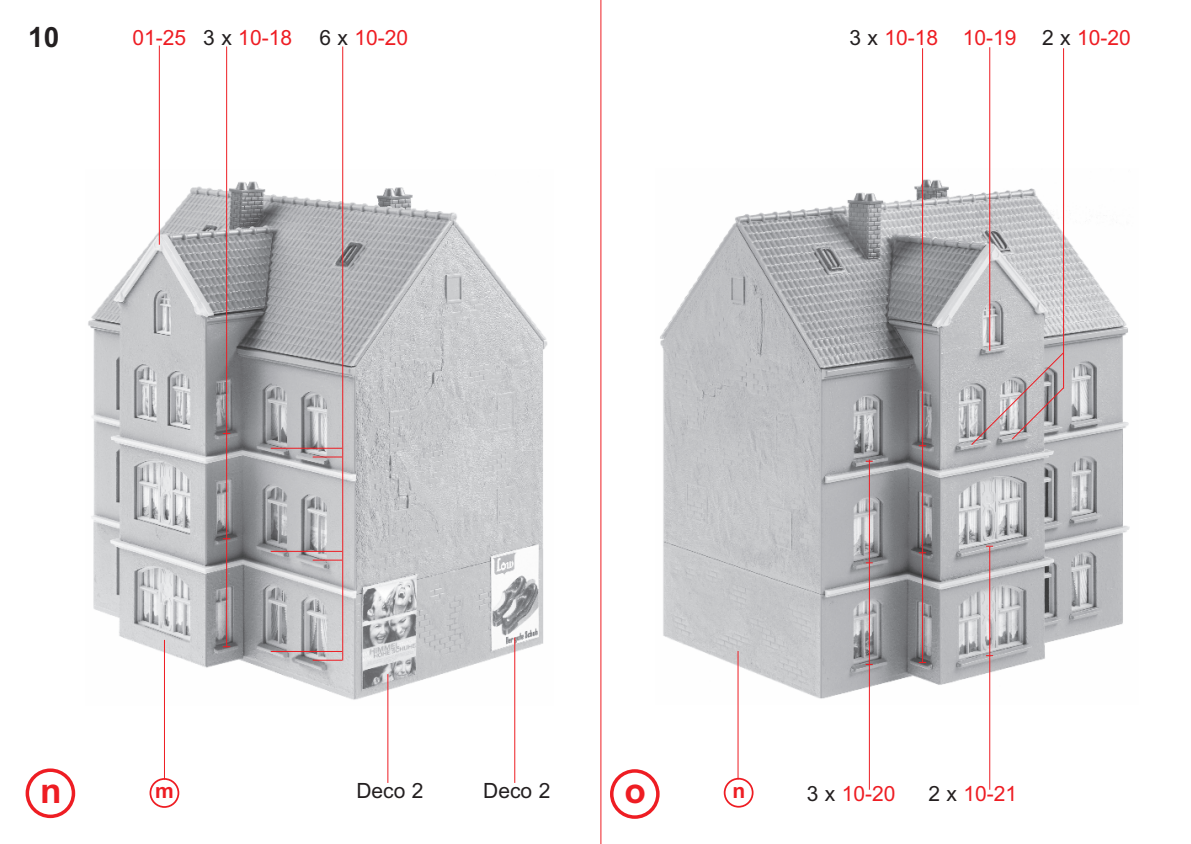
<style>
.page{position:relative;width:1191px;height:844px;background:#fff}
.page>*{position:absolute;margin:0;border:0;box-sizing:border-box;transform-origin:0 0}
.t1{font:700 35px "Arial";color:#ee1d23}
.t2{font:700 28px "Arial";color:#231f20}
.t3{font:21px "Arial";color:#ee1d23}
.t4{font:21px "Arial";color:#231f20}
.t5{font:700 21px "Arial";color:#ee1d23}
.s1{color:#231f20}
</style>
<div class="page">
<img style="left:88px;top:169px;width:460px;height:536px">
<img style="left:660px;top:168px;width:470px;height:536px">
<hr style="left:600px;top:0;width:1px;height:843px;background:#ee1d23">
<hr style="left:159px;top:46px;width:1px;height:198px;background:#ee1d23">
<hr style="left:989px;top:47px;width:1px;height:303px;background:#ee1d23">
<hr style="left:922px;top:48px;width:1px;height:614px;background:#ee1d23">
<hr style="left:1063px;top:48px;width:1px;height:340px;background:#ee1d23">
<svg style="left:970px;top:351px;width:94px;height:95px;background:#b7b3b6"></svg>
<hr style="left:271px;top:447px;width:71px;height:1px;background:#ee1d23">
<svg style="left:313px;top:456px;width:29px;height:1px"></svg>
<hr style="left:271px;top:550px;width:71px;height:1px;background:#ee1d23">
<svg style="left:313px;top:559px;width:29px;height:1px"></svg>
<hr style="left:271px;top:650px;width:71px;height:1px;background:#ee1d23">
<svg style="left:313px;top:659px;width:29px;height:1px"></svg>
<hr style="left:226px;top:46px;width:1px;height:601px;background:#ee1d23">
<hr style="left:342px;top:46px;width:1px;height:614px;background:#ee1d23">
<hr style="left:164px;top:639px;width:1px;height:140px;background:#ee1d23">
<hr style="left:737px;top:651px;width:1px;height:128px;background:#ee1d23">
<hr style="left:989px;top:547px;width:1px;height:242px;background:#ee1d23">
<hr style="left:869px;top:459px;width:1px;height:330px;background:#ee1d23">
<svg style="left:149px;top:778px;width:30px;height:29px"></svg>
<svg style="left:26px;top:768px;width:49px;height:49px"></svg>
<svg style="left:610px;top:769px;width:49px;height:49px"></svg>
<svg style="left:723px;top:777px;width:30px;height:30px"></svg>
<hr style="left:387px;top:674px;width:1px;height:108px;background:#ee1d23">
<hr style="left:514px;top:637px;width:1px;height:145px;background:#ee1d23">
<h2 class="t2" style="left:28px;top:21px;width:33px">10</h2>
<p class="t3" style="left:132px;top:25px;width:161px">01-25 <span class="s1">3 x</span> 10-18</p>
<p class="t3" style="left:319px;top:25px;width:90px"><span class="s1">6 x</span> 10-20</p>
<p class="t3" style="left:849px;top:25px;width:283px"><span class="s1">3 x</span> 10-18 10-19 <span class="s1">2 x</span> 10-20</p>
<h1 class="t1" style="left:40px;top:769px;width:23px">n</h1>
<p class="t5" style="left:155px;top:778px;width:20px">m</p>
<p class="t4" style="left:356px;top:778px;width:69px">Deco 2</p>
<p class="t4" style="left:483px;top:778px;width:69px">Deco 2</p>
<h1 class="t1" style="left:624px;top:770px;width:23px">o</h1>
<p class="t5" style="left:732px;top:778px;width:14px">n</p>
<p class="t3" style="left:807px;top:781px;width:90px"><span class="s1">3 x</span> 10-20</p>
<p class="t3" style="left:928px;top:781px;width:90px"><span class="s1">2 x</span> 10-21</p>
</div>
